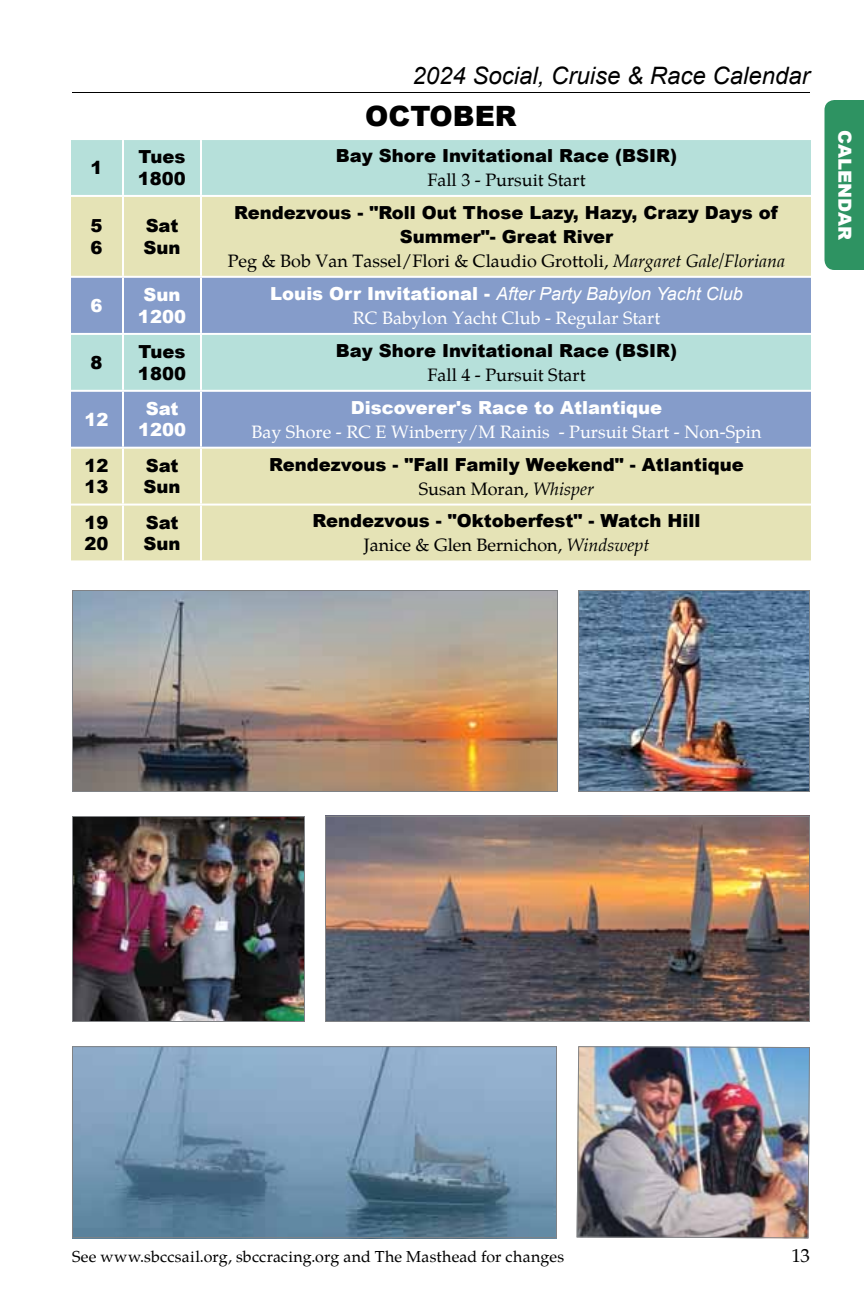
<style>
.page{position:relative;width:864px;height:1296px;background:#fff}
.page>*{position:absolute;margin:0;border:0;box-sizing:border-box;transform-origin:0 0}
.t1{font:900 28px "Arial";color:#000}
.t2{font:italic 24px "Arial";color:#000}
.t3{font:19px "Palatino";color:#000}
.t4{font:900 18px/21.6px "Arial";color:#000}
.t5{font:18px "Palatino";color:#000}
.t6{font:18px "Palatino";color:#fff}
.t7{font:900 18px/21.6px "Arial";color:#fff;text-align:center}
.t8{font:italic 18px "Arial";color:#fff}
.t9{font:16px "Palatino";letter-spacing:.01em;color:#000}
.s1{font-style:italic}
.s2{font-weight:900;font-style:normal}
</style>
<div class="page">
<div style="left:71px;top:140px;width:740px;height:55px;background:#b6e0da"></div>
<div style="left:71px;top:197px;width:740px;height:363px;background:#e5e3b6"></div>
<svg style="left:71px;top:278px;width:740px;height:169px;fill:#859cca"></svg>
<hr style="left:71px;top:276px;width:52px;height:2px;background:#fff">
<hr style="left:71px;top:390px;width:52px;height:2px;background:#fff">
<hr style="left:122px;top:278px;width:2px;height:55px;background:#fff">
<hr style="left:123px;top:276px;width:78px;height:2px;background:#fff">
<hr style="left:123px;top:390px;width:78px;height:2px;background:#fff">
<hr style="left:200px;top:278px;width:2px;height:55px;background:#fff">
<hr style="left:201px;top:276px;width:610px;height:2px;background:#fff">
<hr style="left:201px;top:390px;width:610px;height:2px;background:#fff">
<hr style="left:122px;top:392px;width:2px;height:55px;background:#fff">
<hr style="left:200px;top:392px;width:2px;height:55px;background:#fff">
<hr style="left:71px;top:333px;width:52px;height:2px;background:#fff">
<hr style="left:71px;top:447px;width:52px;height:2px;background:#fff">
<hr style="left:71px;top:504px;width:52px;height:2px;background:#fff">
<hr style="left:122px;top:140px;width:2px;height:55px;background:#fff">
<hr style="left:122px;top:335px;width:2px;height:55px;background:#fff">
<hr style="left:122px;top:197px;width:2px;height:79px;background:#fff">
<hr style="left:122px;top:449px;width:2px;height:55px;background:#fff">
<hr style="left:122px;top:506px;width:2px;height:54px;background:#fff">
<hr style="left:123px;top:333px;width:78px;height:2px;background:#fff">
<hr style="left:123px;top:447px;width:78px;height:2px;background:#fff">
<hr style="left:123px;top:504px;width:78px;height:2px;background:#fff">
<hr style="left:200px;top:140px;width:2px;height:55px;background:#fff">
<hr style="left:200px;top:335px;width:2px;height:55px;background:#fff">
<hr style="left:200px;top:197px;width:2px;height:79px;background:#fff">
<hr style="left:200px;top:449px;width:2px;height:55px;background:#fff">
<hr style="left:200px;top:506px;width:2px;height:54px;background:#fff">
<hr style="left:201px;top:333px;width:610px;height:2px;background:#fff">
<hr style="left:201px;top:447px;width:610px;height:2px;background:#fff">
<hr style="left:201px;top:504px;width:610px;height:2px;background:#fff">
<img style="left:579px;top:1048px;width:229px;height:188px">
<div style="left:577px;top:1046px;width:233px;height:192px;border:1px solid #808285"></div>
<img style="left:74px;top:1048px;width:481px;height:188px">
<div style="left:72px;top:1046px;width:485px;height:192px;border:1px solid #808285"></div>
<img style="left:327px;top:818px;width:481px;height:202px">
<div style="left:325px;top:816px;width:485px;height:206px;border:1px solid #808285"></div>
<img style="left:580px;top:592px;width:228px;height:198px">
<div style="left:578px;top:590px;width:232px;height:202px;border:1px solid #808285"></div>
<img style="left:74px;top:592px;width:482px;height:198px">
<div style="left:72px;top:590px;width:486px;height:202px;border:1px solid #808285"></div>
<img style="left:74px;top:818px;width:229px;height:202px">
<div style="left:72px;top:816px;width:233px;height:206px;border:1px solid #808285"></div>
<hr style="left:72px;top:92px;width:738px;height:1px;background:#000">
<div style="left:824px;top:100px;width:40px;height:170px;background:#2e9362"></div>
<h2 class="t2" style="left:412px;top:60px;width:399px">2024 Social, Cruise &amp; Race Calendar</h2>
<h1 class="t1" style="left:365px;top:96px;width:131px">OCTOBER</h1>
<p class="t4" style="left:90px;top:156px;width:14px">1</p>
<p class="t4" style="left:138px;top:145px;width:50px">Tues<br>1800</p>
<p class="t4" style="left:336px;top:144px;width:343px">Bay Shore I nvitational Race (BSIR)</p>
<p class="t5" style="left:427px;top:166px;width:160px">Fall 3 - Pursuit Start</p>
<p class="t4" style="left:91px;top:214px;width:14px">5<br>6</p>
<p class="t4" style="left:144px;top:214px;width:39px">Sat<br>Sun</p>
<p class="t4" style="left:234px;top:200px;width:545px;line-height:24px;text-align:center">Rendezvous - "Roll Out Those Lazy, Hazy, Crazy Days of<br>Summer"- Great River</p>
<p class="t5" style="left:228px;top:246px;width:559px">Peg &amp; Bob Van Tassel/Flori &amp; Claudio Grottoli, <span class="s1">Margaret Gale/Floriana</span></p>
<p class="t7" style="left:91px;top:294px;width:14px">6</p>
<p class="t7" style="left:138px;top:283px;width:50px">Sun<br>1200</p>
<p class="t8" style="left:270px;top:282px;width:474px"><span class="s2">Louis Orr I nvitational -</span> After Party Babylon Yacht Club</p>
<p class="t6" style="left:353px;top:303px;width:309px">RC Babylon Yacht Club - Regular Start</p>
<p class="t4" style="left:91px;top:351px;width:14px">8</p>
<p class="t4" style="left:138px;top:340px;width:50px">Tues<br>1800</p>
<p class="t4" style="left:336px;top:339px;width:343px">Bay Shore I nvitational Race (BSIR)</p>
<p class="t5" style="left:427px;top:360px;width:160px">Fall 4 - Pursuit Start</p>
<p class="t7" style="left:85px;top:408px;width:26px">12</p>
<p class="t7" style="left:138px;top:397px;width:50px">Sat<br>1200</p>
<p class="t7" style="left:351px;top:396px;width:313px">Discoverer's Race to Atlantique</p>
<p class="t6" style="left:251px;top:417px;width:512px">Bay Shore - RC E Winberry/M Rainis - Pursuit Start - Non-Spin</p>
<p class="t4" style="left:85px;top:454px;width:26px">12<br>13</p>
<p class="t4" style="left:144px;top:454px;width:39px">Sat<br>Sun</p>
<p class="t4" style="left:269px;top:453px;width:476px">Rendezvous - "Fall Family Weekend" - Atlantique</p>
<p class="t5" style="left:419px;top:474px;width:177px">Susan Moran, <span class="s1">Whisper</span></p>
<p class="t4" style="left:85px;top:511px;width:26px">19<br>20</p>
<p class="t4" style="left:144px;top:511px;width:39px">Sat<br>Sun</p>
<p class="t4" style="left:313px;top:510px;width:389px">Rendezvous - "Oktoberfest" - Watch Hill</p>
<p class="t5" style="left:364px;top:531px;width:287px">Janice &amp; Glen Bernichon, <span class="s1">Windswept</span></p>
<p class="t7" style="left:856px;top:130px;width:111px;rotate:90deg">Calendar</p>
<p class="t9" style="left:72px;top:1244px;width:494px">See www.sbccsail.org, sbccracing.org and The Masthead for changes</p>
<p class="t3" style="left:791px;top:1240px;width:20px">13</p>
</div>
